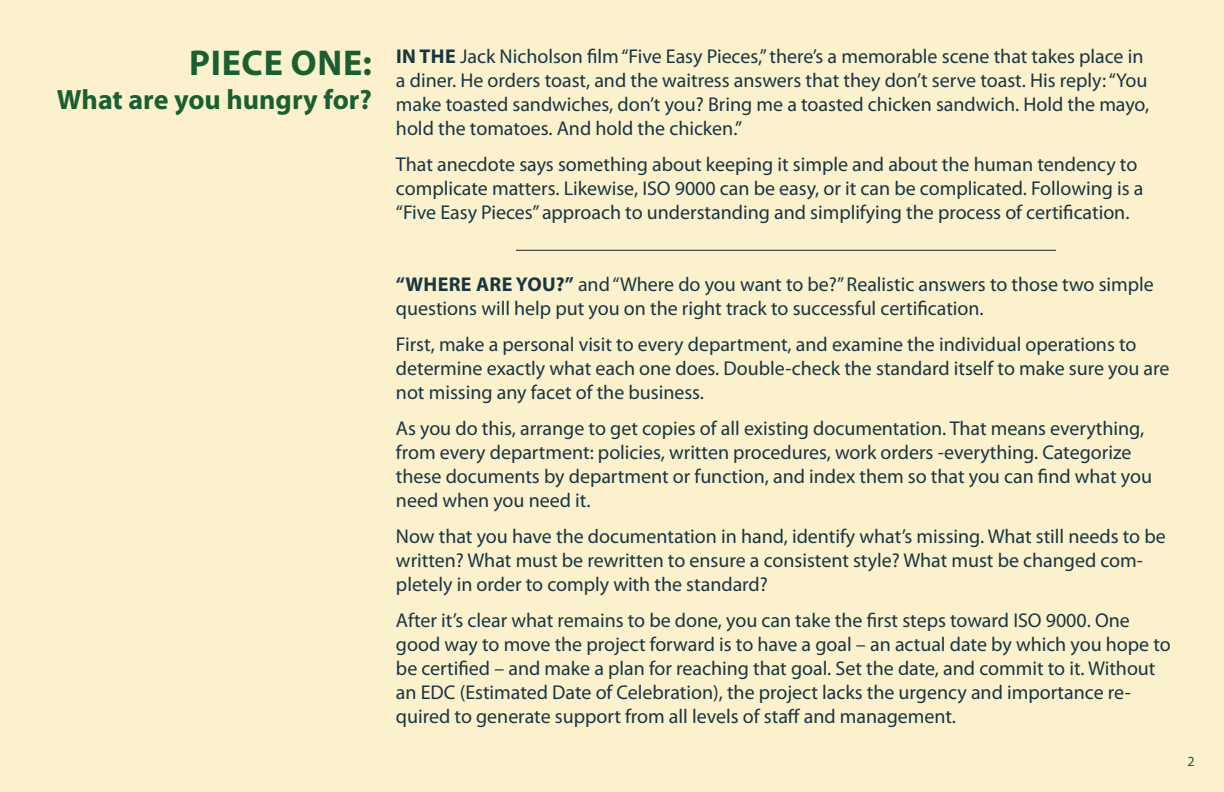
<style>
.page{position:relative;width:1224px;height:792px;background:#fcf1cd}
.page>*{position:absolute;margin:0;border:0;box-sizing:border-box;transform-origin:0 0}
.t1{font:700 36px "Myriad Pro";letter-spacing:.02em;color:#195f30}
.t2{font:700 28px "Myriad Pro";color:#195f30}
.t3{font:20px/24px "Myriad Pro";color:#183642}
.t4{font:14px "Myriad Pro";color:#195f30}
.s1{font-weight:700}
</style>
<div class="page">
<hr style="left:516px;top:250px;width:540px;height:1px;background:#231f20">
<h1 class="t1" style="left:189px;top:39px;width:184px">PIECE ONE:</h1>
<h2 class="t2" style="left:57px;top:81px;width:317px">WHAT ARE YOU HUNGRY FOR?</h2>
<p class="t3" style="left:396px;top:44px;width:755px"><span class="s1">IN THE</span> Jack Nicholson film “Five Easy Pieces,” there’s a memorable scene that takes place in a diner. He orders toast, and the waitress answers that they don’t serve toast. His reply: “You make toasted sandwiches, don’t you? Bring me a toasted chicken sandwich. Hold the mayo, hold the tomatoes. And hold the chicken.”</p>
<p class="t3" style="left:396px;top:152px;width:749px">That anecdote says something about keeping it simple and about the human tendency to complicate matters. Likewise, ISO 9000 can be easy, or it can be complicated. Following is a “Five Easy Pieces” approach to understanding and simplifying the process of certification.</p>
<p class="t3" style="left:396px;top:272px;width:759px"><span class="s1">“WHERE ARE YOU?”</span> and “Where do you want to be?” Realistic answers to those two simple questions will help put you on the right track to successful certification.</p>
<p class="t3" style="left:396px;top:332px;width:775px">First, make a personal visit to every department, and examine the individual operations to determine exactly what each one does. Double-check the standard itself to make sure you are not missing any facet of the business.</p>
<p class="t3" style="left:396px;top:416px;width:758px">As you do this, arrange to get copies of all existing documentation. That means everything, from every department: policies, written procedures, work orders -everything. Categorize these documents by department or function, and index them so that you can find what you need when you need it.</p>
<p class="t3" style="left:396px;top:524px;width:771px">Now that you have the documentation in hand, identify what’s missing. What still needs to be written? What must be rewritten to ensure a consistent style? What must be changed com&shy;pletely in order to comply with the standard?</p>
<p class="t3" style="left:396px;top:608px;width:776px">After it’s clear what remains to be done, you can take the first steps toward ISO 9000. One good way to move the project forward is to have a goal – an actual date by which you hope to be certified – and make a plan for reaching that goal. Set the date, and commit to it. Without an EDC (Estimated Date of Celebration), the project lacks the urgency and importance re&shy;quired to generate support from all levels of staff and management.</p>
<p class="t4" style="left:1187px;top:753px;width:9px">2</p>
</div>
